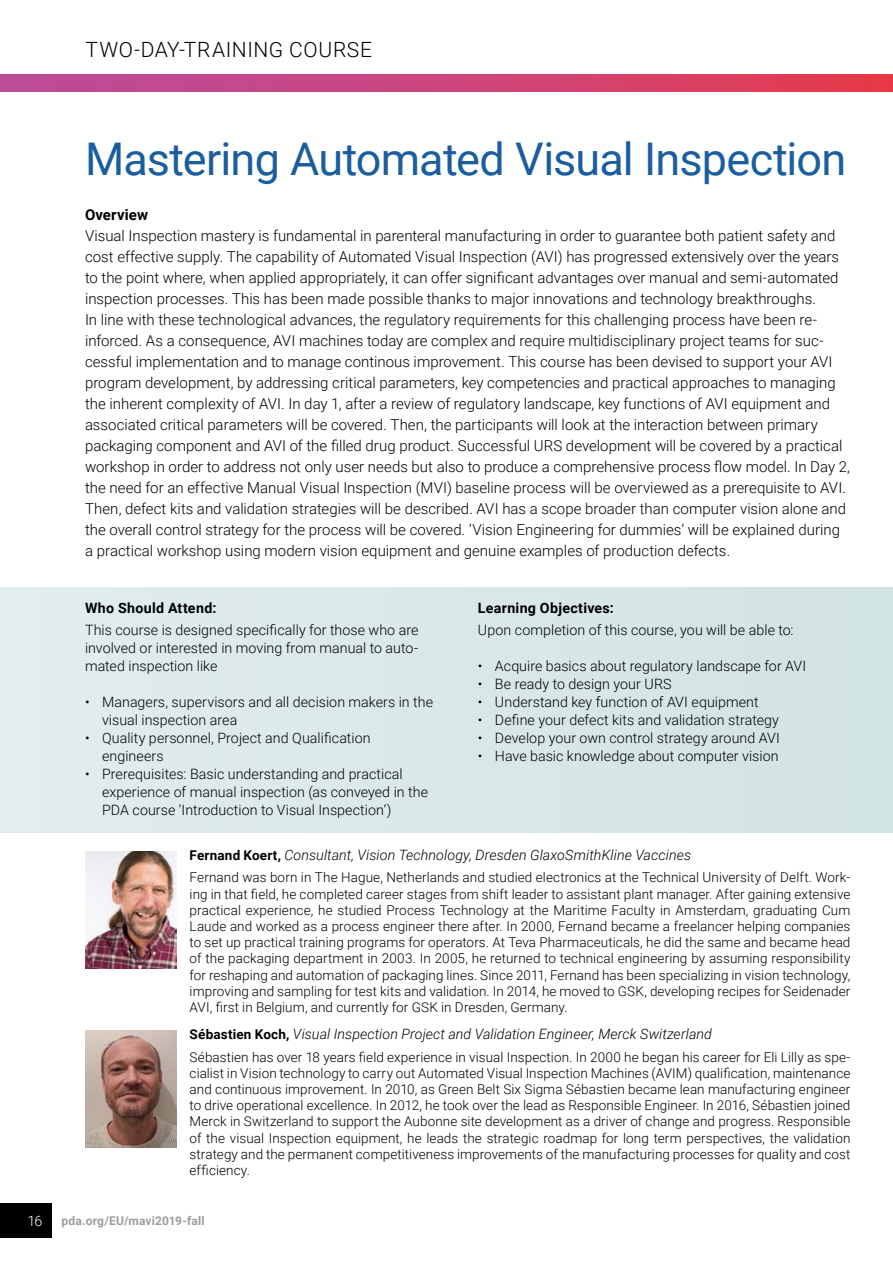
<style>
.page{position:relative;width:893px;height:1263px;background:#fff}
.page>*{position:absolute;margin:0;border:0;box-sizing:border-box;transform-origin:0 0}
.t1{font:45px "Roboto";letter-spacing:-.02em;color:#1a5e9f}
.t2{font:300 21px "Roboto";letter-spacing:.03em;color:#000}
.t3{font:300 15px/21px "Roboto";color:#000}
.t4{font:700 15px "Roboto";letter-spacing:.005em;color:#000}
.t5{font:300 14.25px/18px "Roboto";letter-spacing:.005em;color:#000}
.t6{font:italic 300 14.25px "Roboto";letter-spacing:.005em;color:#000}
.t7{font:700 14.25px "Roboto";letter-spacing:.02em;color:#000}
.t8{font:300 14.25px "Roboto";color:#fff}
.t9{font:300 13.5px/16.2px "Roboto";letter-spacing:.005em;color:#000;text-align:justify}
.t10{font:700 12px "Roboto";letter-spacing:.015em;color:#9d9d9c}
.s1{font-weight:700;font-style:normal;font-size:13.5px}
</style>
<div class="page">
<div style="left:0;top:74px;width:893px;height:17px;background:linear-gradient(to right,#b94da0,#e43c4f)"></div>
<div style="left:0;top:588px;width:893px;height:245px;background:#dae8e8"></div>
<img style="left:85px;top:1031px;width:92px;height:116px">
<img style="left:85px;top:852px;width:92px;height:116px">
<div style="left:0;top:1203px;width:51px;height:34px;background:#000"></div>
<h2 class="t2" style="left:85px;top:35px;width:288px">TWO-DAY-TRAINING COURSE</h2>
<h1 class="t1" style="left:85px;top:127px;width:763px">Mastering Automated Visual Inspection</h1>
<p class="t4" style="left:85px;top:204px;width:65px">Overview</p>
<p class="t3" style="left:85px;top:225px;width:767px">Visual Inspection mastery is fundamental in parenteral manufacturing in order to guarantee both patient safety and cost effective supply. The capability of Automated Visual Inspection (AVI) has progressed extensively over the years to the point where, when applied appropriately, it can offer significant advantages over manual and semi-automated inspection processes. This has been made possible thanks to major innovations and technology breakthroughs.<br>In line with these technological advances, the regulatory requirements for this challenging process have been re&shy;inforced. As a consequence, AVI machines today are complex and require multidisciplinary project teams for suc&shy;cessful implementation and to manage continous improvement. This course has been devised to support your AVI program development, by addressing critical parameters, key competencies and practical approaches to managing the inherent complexity of AVI. In day 1, after a review of regulatory landscape, key functions of AVI equipment and associated critical parameters will be covered. Then, the participants will look at the interaction between primary packaging component and AVI of the filled drug product. Successful URS development will be covered by a practical workshop in order to address not only user needs but also to produce a comprehensive process flow model. In Day 2, the need for an effective Manual Visual Inspection (MVI) baseline process will be overviewed as a prerequisite to AVI.<br>Then, defect kits and validation strategies will be described. AVI has a scope broader than computer vision alone and the overall control strategy for the process will be covered. ‘Vision Engineering for dummies’ will be explained during a practical workshop using modern vision equipment and genuine examples of production defects.</p>
<p class="t7" style="left:85px;top:597px;width:133px">Who Should Attend:</p>
<p class="t5" style="left:85px;top:620px;width:335px;text-align:justify">This course is designed specifically for those who are involved or interested in moving from manual to auto&shy;mated inspection like</p>
<p class="t5" style="left:102px;top:692px;width:332px;text-indent:-17px">• Managers, supervisors and all decision makers in the visual inspection area</p>
<p class="t5" style="left:102px;top:728px;width:270px;text-indent:-17px">• Quality personnel, Project and Qualification engineers</p>
<p class="t5" style="left:102px;top:764px;width:327px;text-indent:-17px">• Prerequisites: Basic understanding and practical experience of manual inspection (as conveyed in the<br>PDA course ‘Introduction to Visual Inspection’)</p>
<p class="t7" style="left:478px;top:597px;width:138px">Learning Objectives:</p>
<p class="t5" style="left:478px;top:620px;width:317px">Upon completion of this course, you will be able to:</p>
<p class="t5" style="left:478px;top:656px;width:330px">• Acquire basics about regulatory landscape for AVI</p>
<p class="t5" style="left:478px;top:674px;width:195px">• Be ready to design your URS</p>
<p class="t5" style="left:478px;top:692px;width:282px">• Understand key function of AVI equipment</p>
<p class="t5" style="left:478px;top:710px;width:303px">• Define your defect kits and validation strategy</p>
<p class="t5" style="left:478px;top:728px;width:303px">• Develop your own control strategy around AVI</p>
<p class="t5" style="left:478px;top:746px;width:302px">• Have basic knowledge about computer vision</p>
<p class="t6" style="left:190px;top:845px;width:503px"><span class="s1">Fernand Koert,</span> Consultant, Vision Technology, Dresden GlaxoSmithKline Vaccines</p>
<p class="t9" style="left:190px;top:869px;width:662px">Fernand was born in The Hague, Netherlands and studied electronics at the Technical University of Delft. Work&shy;ing in that field, he completed career stages from shift leader to assistant plant manager. After gaining extensive practical experience, he studied Process Technology at the Maritime Faculty in Amsterdam, graduating Cum Laude and worked as a process engineer there after. In 2000, Fernand became a freelancer helping companies to set up practical training programs for operators. At Teva Pharmaceuticals, he did the same and became head of the packaging department in 2003. In 2005, he returned to technical engineering by assuming responsibility for reshaping and automation of packaging lines. Since 2011, Fernand has been specializing in vision technology, improving and sampling for test kits and validation. In 2014, he moved to GSK, developing recipes for Seidenader AVI, first in Belgium, and currently for GSK in Dresden, Germany.</p>
<p class="t6" style="left:190px;top:1024px;width:524px"><span class="s1">Sébastien Koch,</span> Visual Inspection Project and Validation Engineer, Merck Switzerland</p>
<p class="t9" style="left:190px;top:1048px;width:662px">Sébastien has over 18 years field experience in visual Inspection. In 2000 he began his career for Eli Lilly as spe&shy;cialist in Vision technology to carry out Automated Visual Inspection Machines (AVIM) qualification, maintenance and continuous improvement. In 2010, as Green Belt Six Sigma Sébastien became lean manufacturing engineer to drive operational excellence. In 2012, he took over the lead as Responsible Engineer. In 2016, Sébastien joined Merck in Switzerland to support the Aubonne site development as a driver of change and progress. Responsible of the visual Inspection equipment, he leads the strategic roadmap for long term perspectives, the validation strategy and the permanent competitiveness improvements of the manufacturing processes for quality and cost efficiency.</p>
<p class="t8" style="left:27px;top:1210px;width:17px">16</p>
<p class="t10" style="left:62px;top:1212px;width:145px">pda.org/EU/mavi2019-fall</p>
</div>
